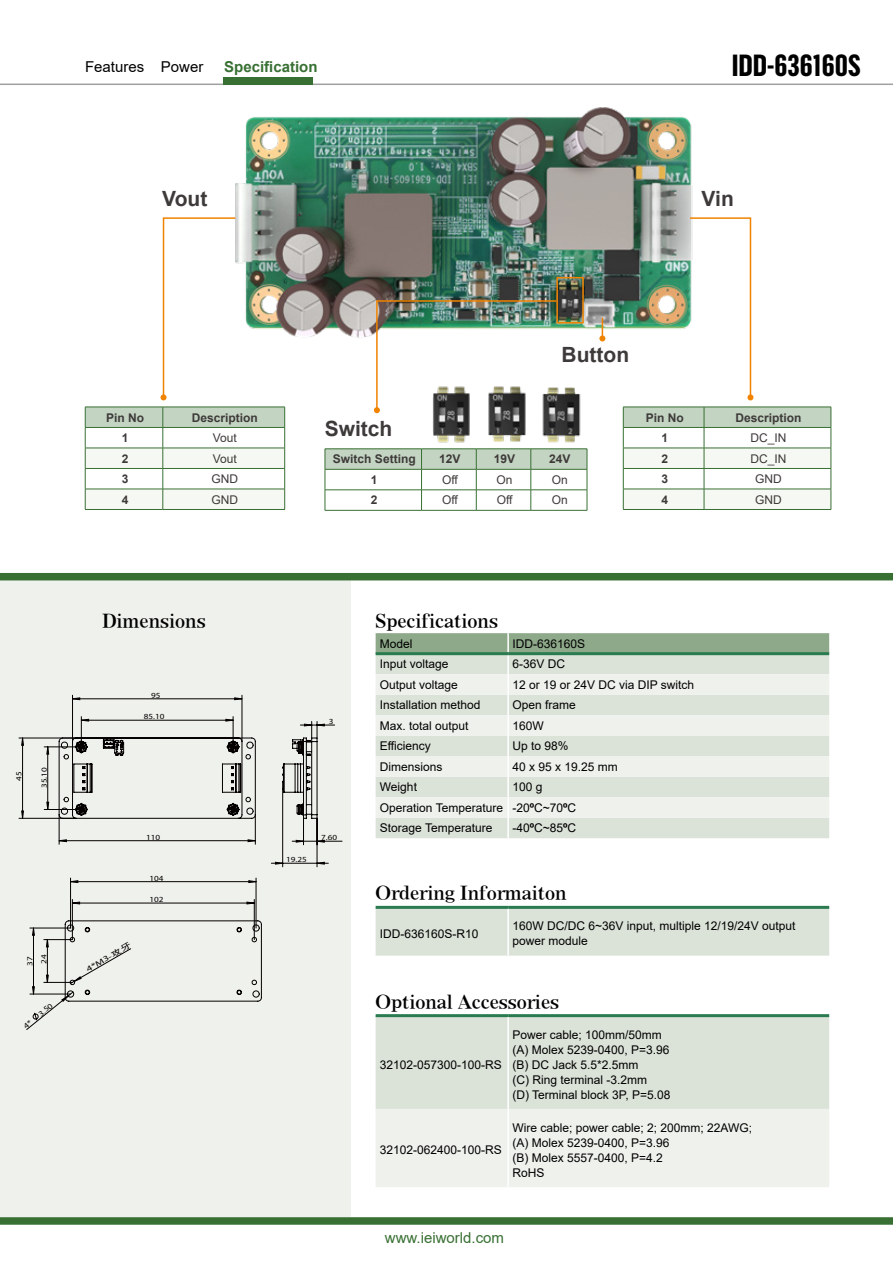
<style>
.page{position:relative;width:893px;height:1263px;background:#fff}
.page>*{position:absolute;margin:0;border:0;box-sizing:border-box;transform-origin:0 0}
.t1{font:700 30px "Flama Condensed";color:#000}
.t2{font:700 21px "Arial";color:#3e3a39}
.t3{font:18px "AR Roman 1 Heavy Euro";color:#000}
.t4{font:15px "Arial";color:#387033}
.t5{font:15px "Arial";color:#000}
.t6{font:700 15px "Arial";color:#387033}
.t7{font:12px/15px "Arial";color:#000}
.t8{font:700 12px "Arial";color:#3e3a39}
.t9{font:12px "Arial";color:#3e3a39}
.t10{font:7.8px/14px "Myriad Pro";color:#040000;text-align:center;scale:1.17 1}
.t11{font:7.8px "Myriad Pro";color:#040000;scale:1.43 1}
.s1{font-family:"Arial Unicode MS"}
.s2{font-weight:700}
</style>
<div class="page">
<div style="left:0;top:580px;width:351px;height:637px;background:#eef1ec"></div>
<div style="left:0;top:1217px;width:893px;height:8px;background:#387033"></div>
<hr style="left:0;top:84px;width:893px;height:1px;background:#9fa0a0">
<div style="left:223px;top:78px;width:90px;height:7px;background:#387033"></div>
<div style="left:0;top:573px;width:893px;height:7px;background:#387033"></div>
<svg style="left:376px;top:1017px;width:453px;height:170px"></svg>
<hr style="left:376px;top:1014px;width:132px;height:3px;background:#2b7b50">
<hr style="left:508px;top:1014px;width:321px;height:3px;background:#2b7b50">
<hr style="left:507px;top:1017px;width:2px;height:92px;background:#fff">
<hr style="left:507px;top:1109px;width:2px;height:78px;background:#fff">
<div style="left:376px;top:909px;width:453px;height:47px;background:#dbe2d8"></div>
<hr style="left:376px;top:906px;width:132px;height:3px;background:#2b7b50">
<hr style="left:508px;top:906px;width:321px;height:3px;background:#2b7b50">
<hr style="left:507px;top:909px;width:2px;height:47px;background:#fff">
<div style="left:376px;top:818px;width:453px;height:20px;background:#dbe2d8"></div>
<svg style="left:376px;top:674px;width:453px;height:144px;fill:#eef1ec"></svg>
<svg style="left:376px;top:633px;width:453px;height:41px"></svg>
<hr style="left:507px;top:674px;width:2px;height:21px;background:#fff">
<hr style="left:507px;top:695px;width:2px;height:20px;background:#fff">
<hr style="left:507px;top:715px;width:2px;height:21px;background:#fff">
<hr style="left:507px;top:736px;width:2px;height:20px;background:#fff">
<hr style="left:507px;top:756px;width:2px;height:21px;background:#fff">
<hr style="left:507px;top:777px;width:2px;height:20px;background:#fff">
<hr style="left:507px;top:797px;width:2px;height:21px;background:#fff">
<hr style="left:507px;top:818px;width:2px;height:20px;background:#fff">
<hr style="left:376px;top:652px;width:132px;height:3px;background:#2b7b50">
<hr style="left:508px;top:652px;width:321px;height:3px;background:#2b7b50">
<img style="left:235px;top:107px;width:458px;height:235px">
<svg style="left:85px;top:407px;width:200px;height:102px"></svg>
<hr style="left:85px;top:509px;width:78px;height:1px;background:#387033">
<hr style="left:163px;top:509px;width:122px;height:1px;background:#387033">
<svg style="left:623px;top:407px;width:209px;height:102px"></svg>
<hr style="left:623px;top:509px;width:81px;height:1px;background:#387033">
<hr style="left:704px;top:509px;width:127px;height:1px;background:#387033">
<svg style="left:161px;top:217px;width:76px;height:183px"></svg>
<svg style="left:688px;top:217px;width:65px;height:183px"></svg>
<hr style="left:325px;top:510px;width:96px;height:1px;background:#387033">
<hr style="left:421px;top:510px;width:55px;height:1px;background:#387033">
<hr style="left:476px;top:510px;width:55px;height:1px;background:#387033">
<svg style="left:325px;top:449px;width:263px;height:61px"></svg>
<hr style="left:531px;top:510px;width:56px;height:1px;background:#387033">
<img style="left:432px;top:413px;width:38px;height:30px">
<img style="left:488px;top:413px;width:38px;height:29px">
<img style="left:542px;top:387px;width:39px;height:56px">
<img style="left:374px;top:299px;width:184px;height:114px">
<svg style="left:599px;top:318px;width:6px;height:23px"></svg>
<div style="left:556px;top:277px;width:28px;height:47px;border:2px solid #f08300"></div>
<hr style="left:72px;top:695px;width:1px;height:46px;background:#040000">
<hr style="left:242px;top:695px;width:1px;height:46px;background:#040000">
<hr style="left:19px;top:738px;width:57px;height:1px;background:#040000">
<hr style="left:19px;top:818px;width:57px;height:1px;background:#040000">
<svg style="left:21px;top:697px;width:321px;height:333px"></svg>
<p class="t5" style="left:85px;top:57px;width:120px">Features Power</p>
<p class="t6" style="left:224px;top:57px;width:95px">Specification</p>
<h1 class="t1" style="left:732px;top:46px;width:131px">IDD-636160S</h1>
<h2 class="t2" style="left:162px;top:184px;width:47px">Vout</h2>
<h2 class="t2" style="left:702px;top:184px;width:34px">Vin</h2>
<p class="t8" style="left:106px;top:409px;width:40px">Pin No</p>
<p class="t8" style="left:192px;top:409px;width:68px">Description</p>
<p class="t8" style="left:122px;top:429px;width:8px">1</p>
<p class="t9" style="left:213px;top:429px;width:26px">Vout</p>
<p class="t8" style="left:122px;top:450px;width:8px">2</p>
<p class="t9" style="left:213px;top:450px;width:26px">Vout</p>
<p class="t8" style="left:122px;top:470px;width:8px">3</p>
<p class="t9" style="left:211px;top:470px;width:28px">GND</p>
<p class="t8" style="left:122px;top:491px;width:8px">4</p>
<p class="t9" style="left:211px;top:491px;width:28px">GND</p>
<h2 class="t2" style="left:561px;top:340px;width:69px">Button</h2>
<h2 class="t2" style="left:325px;top:413px;width:69px">Switch</h2>
<p class="t8" style="left:333px;top:451px;width:84px">Switch Setting</p>
<p class="t8" style="left:439px;top:451px;width:23px">12V</p>
<p class="t8" style="left:494px;top:451px;width:23px">19V</p>
<p class="t8" style="left:549px;top:451px;width:23px">24V</p>
<p class="t8" style="left:371px;top:471px;width:8px">1</p>
<p class="t9" style="left:442px;top:471px;width:17px">Off</p>
<p class="t9" style="left:497px;top:471px;width:18px">On</p>
<p class="t9" style="left:552px;top:471px;width:18px">On</p>
<p class="t8" style="left:371px;top:492px;width:8px">2</p>
<p class="t9" style="left:442px;top:492px;width:17px">Off</p>
<p class="t9" style="left:497px;top:492px;width:17px">Off</p>
<p class="t9" style="left:552px;top:492px;width:18px">On</p>
<p class="t8" style="left:646px;top:409px;width:40px">Pin No</p>
<p class="t8" style="left:735px;top:409px;width:68px">Description</p>
<p class="t8" style="left:661px;top:429px;width:8px">1</p>
<p class="t9" style="left:750px;top:429px;width:37px">DC_IN</p>
<p class="t8" style="left:661px;top:450px;width:8px">2</p>
<p class="t9" style="left:750px;top:450px;width:37px">DC_IN</p>
<p class="t8" style="left:661px;top:470px;width:8px">3</p>
<p class="t9" style="left:755px;top:470px;width:28px">GND</p>
<p class="t8" style="left:661px;top:491px;width:8px">4</p>
<p class="t9" style="left:755px;top:491px;width:28px">GND</p>
<p class="t10" style="left:12px;top:781px;width:10px;rotate:-90deg">45</p>
<p class="t10" style="left:37px;top:788px;width:19px;rotate:-90deg">35.10</p>
<p class="t10" style="left:23px;top:966px;width:12px;rotate:-90deg">37<br>24</p>
<p class="t10" style="left:35px;top:1009px;width:15px;rotate:-39deg">3.50</p>
<h3 class="t3" style="left:102px;top:611px;width:105px">Dimensions</h3>
<p class="t10" style="left:151px;top:688px;width:10px">95</p>
<p class="t10" style="left:144px;top:709px;width:19px">85.10</p>
<p class="t10" style="left:146px;top:830px;width:14px">110</p>
<p class="t10" style="left:149px;top:871px;width:14px">104</p>
<p class="t11" style="left:84px;top:966px;width:37px;rotate:-30deg">4*M3-<span class="s1">攻牙</span></p>
<p class="t10" style="left:149px;top:892px;width:14px">102</p>
<p class="t10" style="left:329px;top:714px;width:6px">3</p>
<p class="t10" style="left:286px;top:852px;width:19px">19.25</p>
<p class="t10" style="left:321px;top:830px;width:15px">7.60</p>
<h3 class="t3" style="left:376px;top:611px;width:124px">Specifications</h3>
<p class="t7" style="left:380px;top:636px;width:34px">Model</p>
<p class="t7" style="left:512px;top:636px;width:74px">IDD-636160S</p>
<p class="t7" style="left:380px;top:656px;width:70px">Input voltage</p>
<p class="t7" style="left:512px;top:656px;width:54px">6-36V DC</p>
<p class="t7" style="left:380px;top:677px;width:80px">Output voltage</p>
<p class="t7" style="left:512px;top:677px;width:183px">12 or 19 or 24V DC via DIP switch</p>
<p class="t7" style="left:380px;top:697px;width:102px">Installation method</p>
<p class="t7" style="left:512px;top:697px;width:65px">Open frame</p>
<p class="t7" style="left:380px;top:718px;width:90px">Max. total output</p>
<p class="t7" style="left:512px;top:718px;width:33px">160W</p>
<p class="t7" style="left:380px;top:738px;width:53px">Efficiency</p>
<p class="t7" style="left:512px;top:738px;width:58px">Up to 98%</p>
<p class="t7" style="left:380px;top:759px;width:64px">Dimensions</p>
<p class="t7" style="left:512px;top:759px;width:107px">40 x 95 x 19.25 mm</p>
<p class="t7" style="left:380px;top:779px;width:39px">Weight</p>
<p class="t7" style="left:380px;top:777px;width:198px;line-height:20.5px;text-indent:133px">100 g<br>Operation Temperature -20<span class="s2">º</span>C~70<span class="s2">º</span>C<br>Storage Temperature</p>
<p class="t7" style="left:512px;top:820px;width:65px">-40<span class="s2">º</span>C~85<span class="s2">º</span>C</p>
<h3 class="t3" style="left:376px;top:883px;width:193px">Ordering Informaiton</h3>
<p class="t7" style="left:380px;top:926px;width:100px">IDD-636160S-R10</p>
<p class="t7" style="left:512px;top:919px;width:285px">160W DC/DC 6~36V input, multiple 12/19/24V output power module</p>
<h3 class="t3" style="left:376px;top:992px;width:185px">Optional Accessories</h3>
<p class="t7" style="left:380px;top:1057px;width:124px">32102-057300-100-RS</p>
<p class="t7" style="left:380px;top:1143px;width:124px">32102-062400-100-RS</p>
<p class="t7" style="left:512px;top:1027px;width:159px">Power cable; 100mm/50mm (A) Molex 5239-0400, P=3.96 (B) DC Jack 5.5*2.5mm<br>(C) Ring terminal -3.2mm<br>(D) Terminal block 3P, P=5.08</p>
<p class="t7" style="left:512px;top:1120px;width:241px">Wire cable; power cable; 2; 200mm; 22AWG; (A) Molex 5239-0400, P=3.96<br>(B) Molex 5557-0400, P=4.2<br>RoHS</p>
<p class="t4" style="left:385px;top:1227px;width:121px">www.ieiworld.com</p>
</div>
